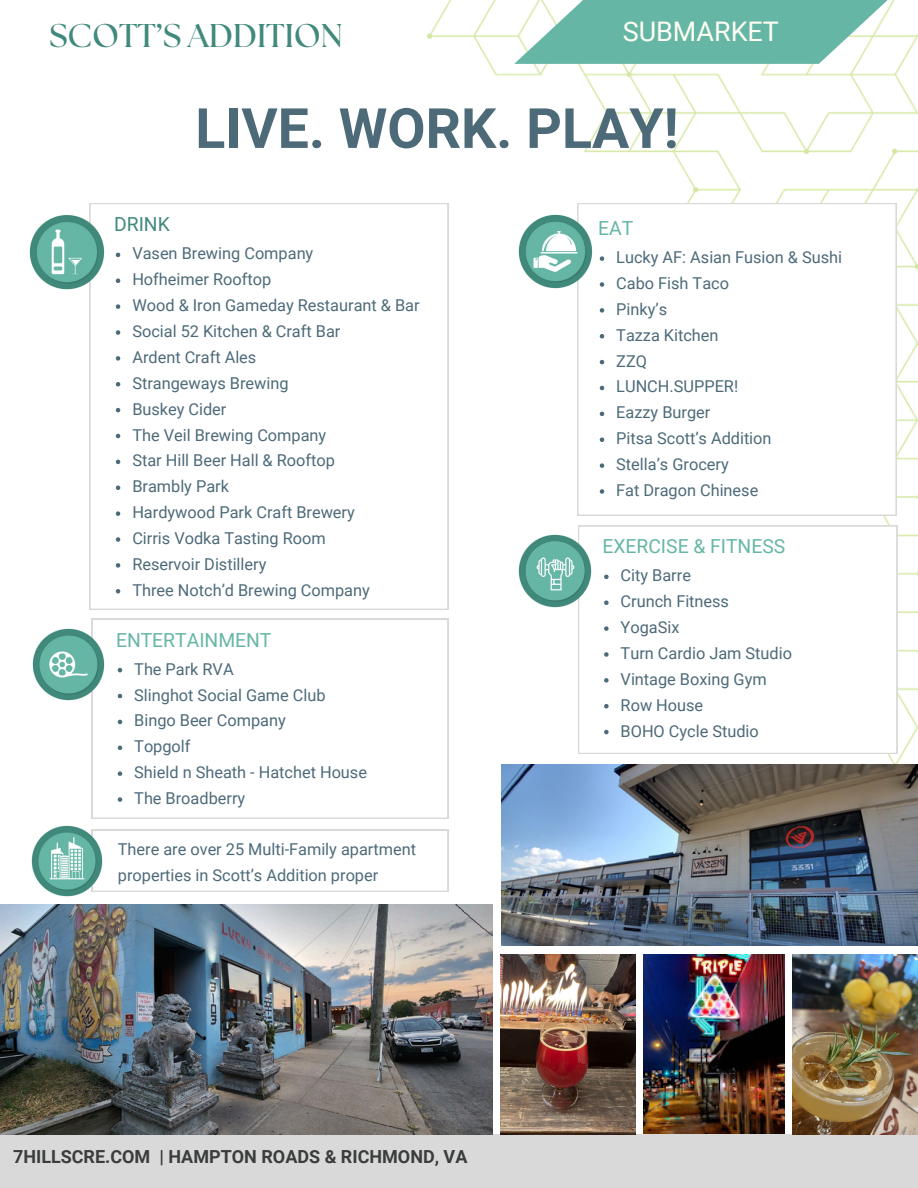
<style>
.page{position:relative;width:918px;height:1188px;background:#fff}
.page>*{position:absolute;margin:0;border:0;box-sizing:border-box;transform-origin:0 0}
.t1{font:700 55.5px "Roboto";color:#4d6a79}
.t2{font:700 32.85px "The Seasons";color:#40897b}
.t3{font:27px "Roboto";color:#fefff3}
.t4{font:19.35px "Roboto";color:#66b6a6}
.t5{font:19.35px "Roboto";color:#40897b}
.t6{font:700 18px "Roboto";color:#3a3d3c}
.t7{font:16.35px/25.8px "Roboto";color:#4d6a79}
</style>
<div class="page">
<img style="left:398px;top:0;width:520px;height:780px">
<div style="left:0;top:1134px;width:918px;height:54px;background:#d9d9d9"></div>
<img style="left:0;top:904px;width:493px;height:231px">
<img style="left:501px;top:764px;width:417px;height:181px">
<img style="left:501px;top:954px;width:135px;height:180px">
<svg style="left:90px;top:203px;width:358px;height:406px"></svg>
<svg style="left:577px;top:203px;width:320px;height:313px"></svg>
<svg style="left:514px;top:0;width:374px;height:64px"></svg>
<img style="left:643px;top:954px;width:142px;height:179px">
<svg style="left:600px;top:256px;width:4px;height:5px"></svg>
<svg style="left:600px;top:282px;width:4px;height:5px"></svg>
<svg style="left:600px;top:308px;width:4px;height:5px"></svg>
<svg style="left:600px;top:334px;width:4px;height:4px"></svg>
<svg style="left:600px;top:360px;width:4px;height:4px"></svg>
<svg style="left:600px;top:386px;width:4px;height:4px"></svg>
<svg style="left:600px;top:412px;width:4px;height:4px"></svg>
<svg style="left:600px;top:437px;width:4px;height:5px"></svg>
<svg style="left:600px;top:463px;width:4px;height:5px"></svg>
<svg style="left:600px;top:489px;width:4px;height:5px"></svg>
<img style="left:519px;top:214px;width:74px;height:74px">
<img style="left:29px;top:214px;width:75px;height:76px">
<img style="left:792px;top:955px;width:126px;height:180px">
<svg style="left:116px;top:253px;width:4px;height:4px"></svg>
<svg style="left:116px;top:279px;width:4px;height:4px"></svg>
<svg style="left:116px;top:304px;width:4px;height:5px"></svg>
<svg style="left:116px;top:330px;width:4px;height:5px"></svg>
<svg style="left:116px;top:356px;width:4px;height:5px"></svg>
<svg style="left:116px;top:382px;width:4px;height:5px"></svg>
<svg style="left:116px;top:408px;width:4px;height:4px"></svg>
<svg style="left:116px;top:434px;width:4px;height:4px"></svg>
<svg style="left:116px;top:460px;width:4px;height:4px"></svg>
<svg style="left:116px;top:486px;width:4px;height:4px"></svg>
<svg style="left:116px;top:511px;width:4px;height:5px"></svg>
<svg style="left:116px;top:537px;width:4px;height:5px"></svg>
<svg style="left:116px;top:563px;width:4px;height:5px"></svg>
<svg style="left:116px;top:589px;width:4px;height:5px"></svg>
<svg style="left:578px;top:526px;width:319px;height:228px"></svg>
<img style="left:519px;top:534px;width:73px;height:73px">
<div style="left:526px;top:541px;width:59px;height:59px;background:#66b6a6;border-radius:50%"></div>
<img style="left:536px;top:557px;width:39px;height:33px">
<svg style="left:604px;top:575px;width:5px;height:4px"></svg>
<svg style="left:604px;top:600px;width:5px;height:5px"></svg>
<svg style="left:604px;top:626px;width:5px;height:5px"></svg>
<svg style="left:604px;top:652px;width:5px;height:5px"></svg>
<svg style="left:604px;top:678px;width:5px;height:5px"></svg>
<svg style="left:604px;top:704px;width:5px;height:4px"></svg>
<svg style="left:604px;top:730px;width:5px;height:4px"></svg>
<svg style="left:92px;top:619px;width:356px;height:200px"></svg>
<svg style="left:118px;top:668px;width:4px;height:4px"></svg>
<svg style="left:118px;top:694px;width:4px;height:4px"></svg>
<svg style="left:118px;top:720px;width:4px;height:4px"></svg>
<svg style="left:118px;top:746px;width:4px;height:4px"></svg>
<svg style="left:118px;top:771px;width:4px;height:5px"></svg>
<svg style="left:118px;top:797px;width:4px;height:5px"></svg>
<img style="left:32px;top:628px;width:72px;height:72px">
<svg style="left:103px;top:830px;width:345px;height:62px"></svg>
<img style="left:32px;top:826px;width:71px;height:71px">
<h2 class="t2" style="left:49px;top:21px;width:295px">SCOTT’S ADDITION</h2>
<p class="t3" style="left:623px;top:15px;width:158px">SUBMARKET</p>
<h1 class="t1" style="left:195px;top:96px;width:485px">LIVE. WORK. PLAY!</h1>
<p class="t5" style="left:114px;top:213px;width:57px">DRINK</p>
<p class="t7" style="left:132px;top:241px;width:289px">Vasen Brewing Company<br>Hofheimer Rooftop<br>Wood &amp; Iron Gameday Restaurant &amp; Bar<br>Social 52 Kitchen &amp; Craft Bar<br>Ardent Craft Ales<br>Strangeways Brewing<br>Buskey Cider<br>The Veil Brewing Company<br>Star Hill Beer Hall &amp; Rooftop<br>Brambly Park<br>Hardywood Park Craft Brewery<br>Cirris Vodka Tasting Room<br>Reservoir Distillery<br>Three Notch’d Brewing Company</p>
<p class="t4" style="left:116px;top:629px;width:157px">ENTERTAINMENT</p>
<p class="t7" style="left:134px;top:656px;width:234px">The Park RVA<br>Slinghot Social Game Club<br>Bingo Beer Company<br>Topgolf<br>Shield n Sheath - Hatchet House<br>The Broadberry</p>
<p class="t7" style="left:118px;top:836px;width:300px">There are over 25 Multi-Family apartment properties in Scott’s Addition proper</p>
<p class="t6" style="left:13px;top:1147px;width:456px">7HILLSCRE.COM | HAMPTON ROADS &amp; RICHMOND, VA</p>
<p class="t4" style="left:598px;top:217px;width:37px">EAT</p>
<h4 class="t7" style="left:616px;top:245px;width:227px">Lucky AF: Asian Fusion &amp; Sushi</h4>
<h3 class="t7" style="left:616px;top:271px;width:114px">Cabo Fish Taco</h3>
<p class="t7" style="left:616px;top:296px;width:52px">Pinky’s</p>
<h5 class="t7" style="left:616px;top:322px;width:157px">Tazza Kitchen<br>ZZQ<br>LUNCH.SUPPER!<br>Eazzy Burger<br>Pitsa Scott’s Addition<br>Stella’s Grocery<br>Fat Dragon Chinese</h5>
<p class="t4" style="left:602px;top:535px;width:184px">EXERCISE &amp; FITNESS</p>
<p class="t7" style="left:621px;top:563px;width:173px">City Barre<br>Crunch Fitness<br>YogaSix<br>Turn Cardio Jam Studio<br>Vintage Boxing Gym<br>Row House<br>BOHO Cycle Studio</p>
</div>
